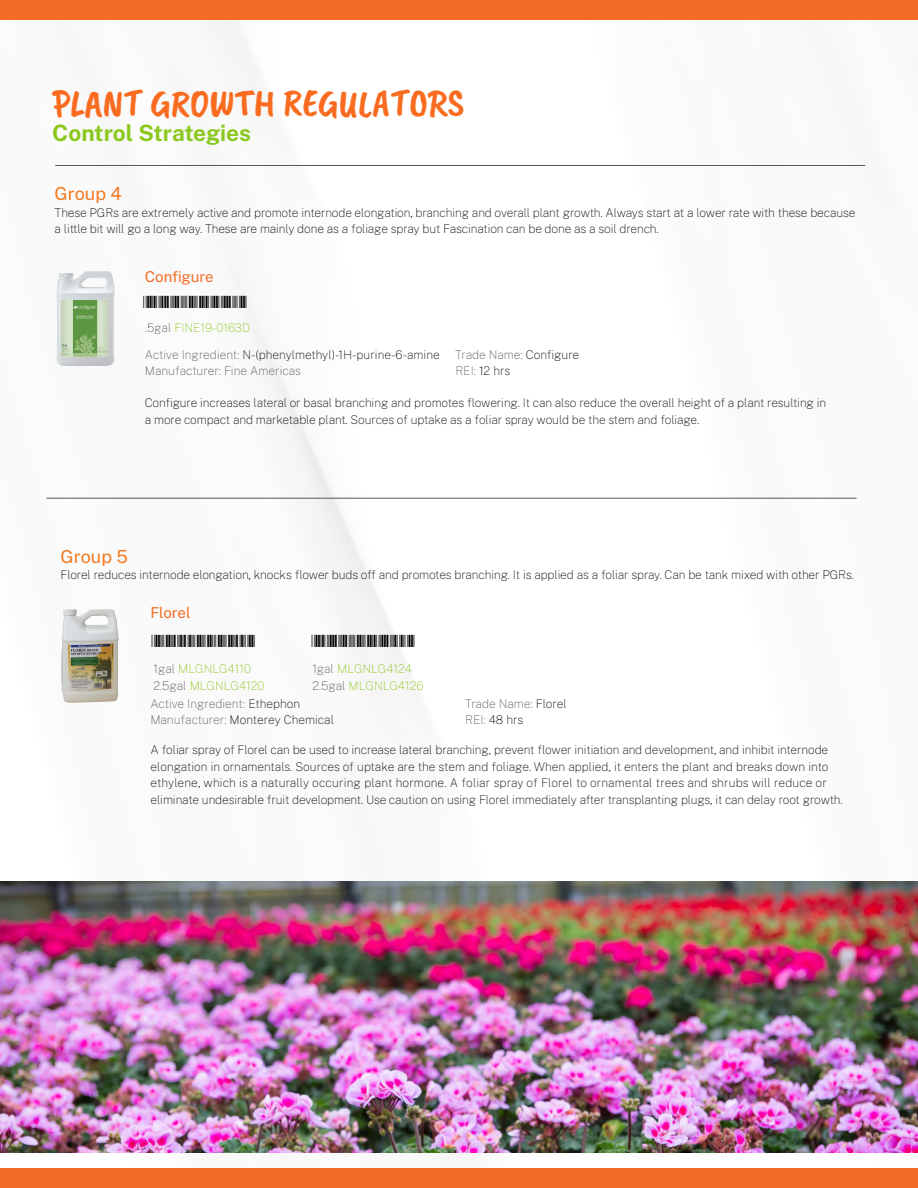
<style>
.page{position:relative;width:918px;height:1188px;background:#fff}
.page>*{position:absolute;margin:0;border:0;box-sizing:border-box;transform-origin:0 0}
.t1{font:39px "Caveat Brush";color:#f96c20}
.t2{font:700 22.5px "Public Sans";color:#8bc81d}
.t3{font:18px "Public Sans";color:#f37921}
.t4{font:16.2px "Free 3 of 9 Extended";color:#000;scale:1.67 1}
.t5{font:15px "Public Sans";color:#f36d26}
.t6{font:100 12px/16.5px "Public Sans";letter-spacing:-.01em;color:#000}
.t7{font:100 12px "Public Sans";color:#575757}
.t8{font:100 12px "Public Sans";color:#8bc81d}
.s1{color:#575757}
.s2{color:#000}
</style>
<div class="page">
<img style="left:0;top:20px;width:918px;height:1133px">
<div style="left:0;top:0;width:918px;height:20px;background:#f36d26"></div>
<div style="left:0;top:1168px;width:918px;height:20px;background:#f36d26"></div>
<hr style="left:55px;top:165px;width:810px;height:1px;background:#575757">
<img style="left:56px;top:271px;width:59px;height:95px">
<hr style="left:46px;top:498px;width:810px;height:1px;background:#575757">
<img style="left:61px;top:609px;width:58px;height:94px">
<img style="left:0;top:881px;width:918px;height:271px">
<h1 class="t1" style="left:52px;top:81px;width:413px">PLANT GROWTH REGULATORS</h1>
<h2 class="t2" style="left:52px;top:117px;width:200px">Control Strategies</h2>
<h3 class="t3" style="left:55px;top:181px;width:69px">Group 4</h3>
<p class="t6" style="left:55px;top:204px;width:802px">These PGRs are extremely active and promote internode elongation, branching and overall plant growth. Always start at a lower rate with these because a little bit will go a long way. These are mainly done as a foliage spray but Fascination can be done as a soil drench.</p>
<p class="t5" style="left:145px;top:266px;width:70px">Configure</p>
<p class="t8" style="left:145px;top:320px;width:107px"><span class="s1">.5gal</span> FINE19-0163D</p>
<p class="t6" style="left:145px;top:346px;width:296px"><span class="s1">Active Ingredient:</span> N-(phenylmethyl)-1H-purine-6-amine</p>
<p class="t7" style="left:455px;top:347px;width:125px">Trade Name: <span class="s2">Configure</span></p>
<p class="t7" style="left:145px;top:363px;width:158px">Manufacturer: Fine Americas</p>
<p class="t6" style="left:455px;top:362px;width:56px"><span class="s1">REI:</span> 12 hrs</p>
<h3 class="t4" style="left:144px;top:293px;width:63px">*13300113*</h3>
<p class="t6" style="left:145px;top:394px;width:683px">Configure increases lateral or basal branching and promotes flowering. It can also reduce the overall height of a plant resulting in a more compact and marketable plant. Sources of uptake as a foliar spray would be the stem and foliage.</p>
<h3 class="t3" style="left:61px;top:544px;width:69px">Group 5</h3>
<p class="t6" style="left:61px;top:566px;width:795px">Florel reduces internode elongation, knocks flower buds off and promotes branching. It is applied as a foliar spray. Can be tank mixed with other PGRs.</p>
<p class="t5" style="left:150px;top:603px;width:42px">Florel</p>
<h3 class="t4" style="left:152px;top:632px;width:63px">*02900009*</h3>
<h3 class="t4" style="left:312px;top:632px;width:63px">*13300138*</h3>
<p class="t8" style="left:154px;top:661px;width:99px"><span class="s1">1gal</span> MLGNLG4110</p>
<p class="t8" style="left:312px;top:661px;width:101px"><span class="s1">1gal</span> MLGNLG4124</p>
<p class="t8" style="left:153px;top:677px;width:112px"><span class="s1">2.5gal</span> MLGNLG4120</p>
<p class="t8" style="left:312px;top:677px;width:113px"><span class="s1">2.5gal</span> MLGNLG4126</p>
<p class="t7" style="left:150px;top:695px;width:151px">Active Ingredient: <span class="s2">Ethephon</span></p>
<p class="t7" style="left:465px;top:695px;width:103px">Trade Name: <span class="s2">Florel</span></p>
<p class="t6" style="left:150px;top:711px;width:185px"><span class="s1">Manufacturer:</span> Monterey Chemical</p>
<p class="t6" style="left:465px;top:711px;width:60px"><span class="s1">REI:</span> 48 hrs</p>
<p class="t6" style="left:151px;top:741px;width:694px">A foliar spray of Florel can be used to increase lateral branching, prevent flower initiation and development, and inhibit internode elongation in ornamentals. Sources of uptake are the stem and foliage. When applied, it enters the plant and breaks down into ethylene, which is a naturally occuring plant hormone. A foliar spray of Florel to ornamental trees and shrubs will reduce or eliminate undesirable fruit development. Use caution on using Florel immediately after transplanting plugs, it can delay root growth.</p>
</div>
